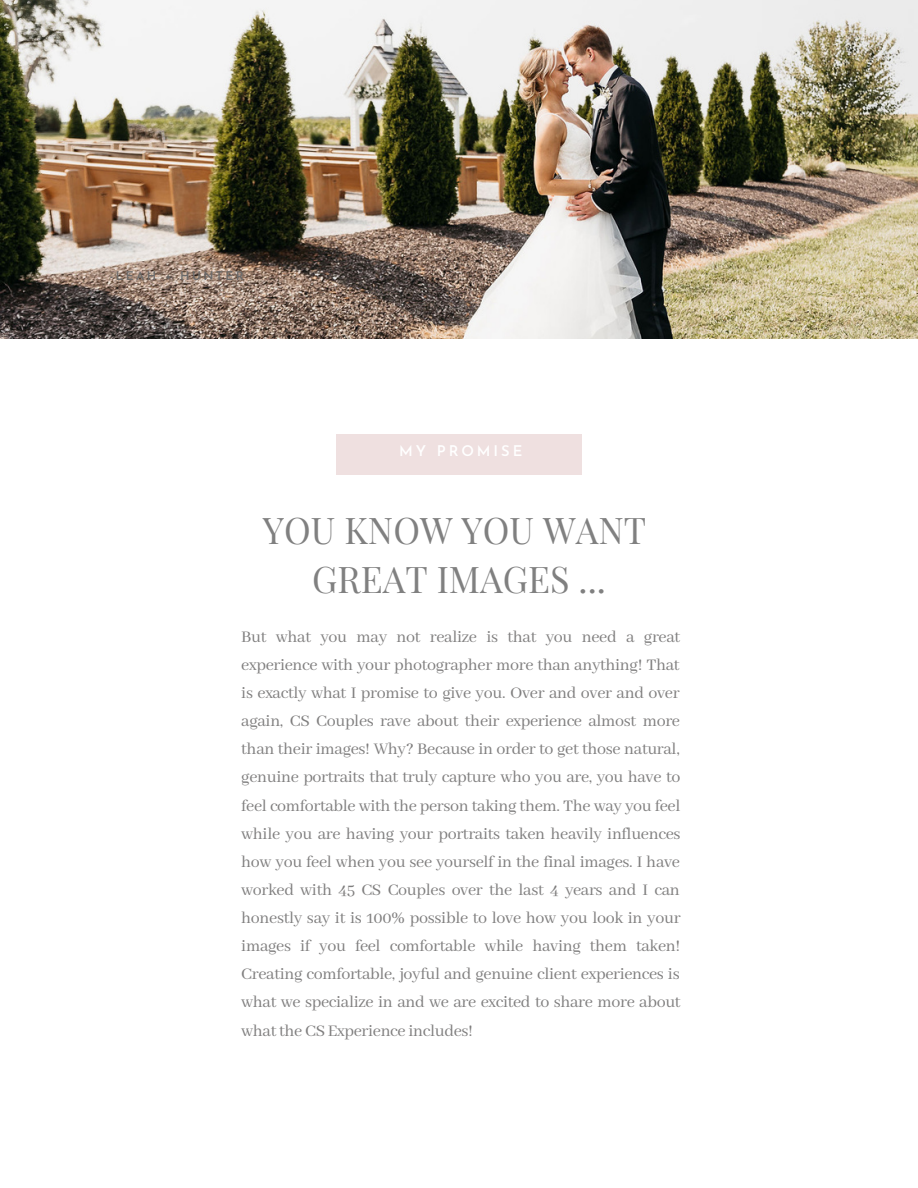
<style>
.page{position:relative;width:918px;height:1188px;background:#fff}
.page>*{position:absolute;margin:0;border:0;box-sizing:border-box;transform-origin:0 0}
.t1{font:36px/49.5px "Playfair Display";color:#808080;text-align:center}
.t2{font:18px/28.2px "Abhaya Libre";letter-spacing:-.02em;color:#7f7e7e;text-align:justify}
.t3{font:600 14.7px "Josefin Sans";letter-spacing:.2em;color:#fff}
.t4{font:600 12px "Josefin Sans";letter-spacing:.2em;color:#6a6a6a}
</style>
<div class="page">
<img style="left:0;top:0;width:918px;height:339px">
<div style="left:336px;top:434px;width:246px;height:40px;background:#efe0e0"></div>
<p class="t4" style="left:110px;top:271px;width:135px">-LEAH + HUNTER</p>
<p class="t3" style="left:399px;top:445px;width:125px">MY PROMISE</p>
<h1 class="t1" style="left:263px;top:504px;width:385px">YOU KNOW YOU WANT<br>GREAT IMAGES ...</h1>
<p class="t2" style="left:241px;top:623px;width:441px">But what you may not realize is that you need a great experience with your photographer more than anything! That is exactly what I promise to give you. Over and over and over again, CS Couples rave about their experience almost more than their images! Why? Because in order to get those natural, genuine portraits that truly capture who you are, you have to feel comfortable with the person taking them. The way you feel while you are having your portraits taken heavily influences how you feel when you see yourself in the final images. I have worked with 45 CS Couples over the last 4 years and I can honestly say it is 100% possible to love how you look in your images if you feel comfortable while having them taken!<br>Creating comfortable, joyful and genuine client experiences is what we specialize in and we are excited to share more about what the CS Experience includes!</p>
</div>
